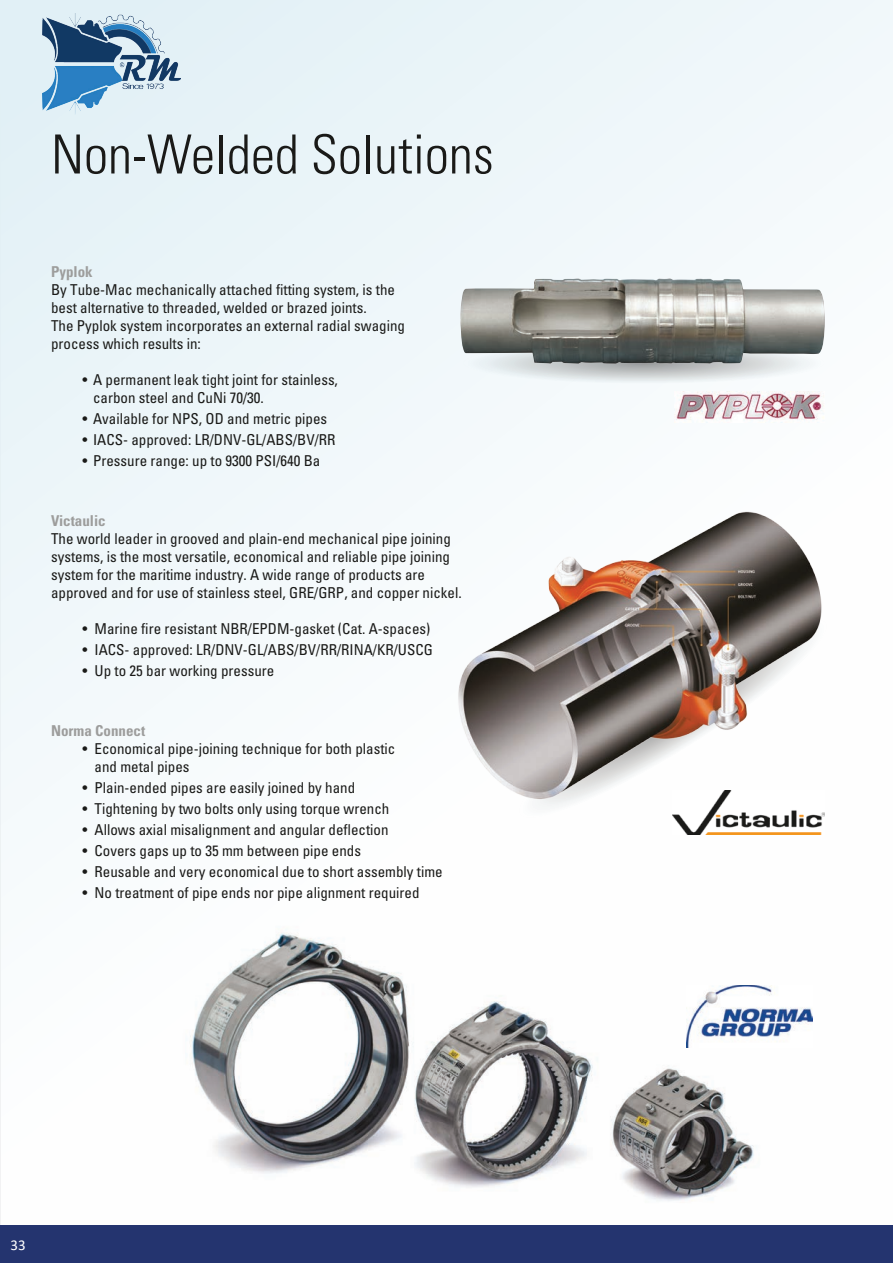
<style>
.page{position:relative;width:893px;height:1263px;background:#fff}
.page>*{position:absolute;margin:0;border:0;box-sizing:border-box;transform-origin:0 0}
.t1{font:300 condensed 54px "Univers";color:#1a1a18}
.t2{font:condensed 15px/18px "Univers";color:#1a1a18}
.t3{font:700 condensed 15px "Univers";color:#9d9d9c}
.t4{font:15px "Calibri";color:#fff}
.s1{font-weight:700;color:#9d9d9c}
</style>
<div class="page">
<div style="left:0;top:0;width:893px;height:1263px;background:linear-gradient(to bottom,#e9f4f8,#fff)"></div>
<img style="left:0;top:408px;width:1px;height:130px">
<img style="left:150px;top:834px;width:666px;height:391px">
<img style="left:674px;top:391px;width:150px;height:31px">
<img style="left:673px;top:829px;width:151px;height:5px">
<img style="left:686px;top:985px;width:127px;height:62px">
<svg style="left:490px;top:364px;width:305px;height:17px"></svg>
<img style="left:460px;top:278px;width:365px;height:86px">
<svg style="left:511px;top:619px;width:324px;height:210px"></svg>
<img style="left:444px;top:504px;width:389px;height:302px">
<img style="left:43px;top:14px;width:138px;height:101px">
<div style="left:0;top:1225px;width:893px;height:38px;background:#24346f"></div>
<p class="t1" style="left:51px;top:122px;width:444px">Non-Welded Solutions</p>
<p class="t2" style="left:51px;top:262px;width:356px"><span class="s1">Pyplok<br></span>By Tube-Mac mechanically attached fitting system, is the best alternative to threaded, welded or brazed joints.<br>The Pyplok system incorporates an external radial swaging process which results in:</p>
<p class="t2" style="left:93px;top:370px;width:246px;text-indent:-10px">• A permanent leak tight joint for stainless, carbon steel and CuNi 70/30.</p>
<p class="t2" style="left:83px;top:409px;width:246px">• Available for NPS, OD and metric pipes</p>
<p class="t2" style="left:83px;top:430px;width:255px">• IACS- approved: LR/DNV-GL/ABS/BV/RR</p>
<p class="t2" style="left:83px;top:451px;width:239px">• Pressure range: up to 9300 PSI/640 Ba</p>
<p class="t2" style="left:51px;top:511px;width:412px"><span class="s1">Victaulic<br></span>The world leader in grooved and plain-end mechanical pipe joining systems, is the most versatile, economical and reliable pipe joining system for the maritime industry. A wide range of products are approved and for use of stainless steel, GRE/GRP, and copper nickel.</p>
<p class="t2" style="left:83px;top:619px;width:349px">• Marine fire resistant NBR/EPDM-gasket (Cat. A-spaces)</p>
<p class="t2" style="left:83px;top:640px;width:352px">• IACS- approved: LR/DNV-GL/ABS/BV/RR/RINA/KR/USCG</p>
<p class="t2" style="left:83px;top:661px;width:193px">• Up to 25 bar working pressure</p>
<p class="t3" style="left:51px;top:721px;width:96px">Norma Connect</p>
<p class="t2" style="left:95px;top:739px;width:302px;text-indent:-12px">• Economical pipe-joining technique for both plastic and metal pipes</p>
<p class="t2" style="left:83px;top:778px;width:274px">• Plain-ended pipes are easily joined by hand</p>
<p class="t2" style="left:83px;top:799px;width:308px">• Tightening by two bolts only using torque wrench</p>
<p class="t2" style="left:83px;top:820px;width:308px">• Allows axial misalignment and angular deflection</p>
<p class="t2" style="left:83px;top:841px;width:280px">• Covers gaps up to 35 mm between pipe ends</p>
<p class="t2" style="left:83px;top:862px;width:362px">• Reusable and very economical due to short assembly time</p>
<p class="t2" style="left:83px;top:883px;width:338px">• No treatment of pipe ends nor pipe alignment required</p>
<p class="t4" style="left:10px;top:1235px;width:17px">33</p>
</div>
